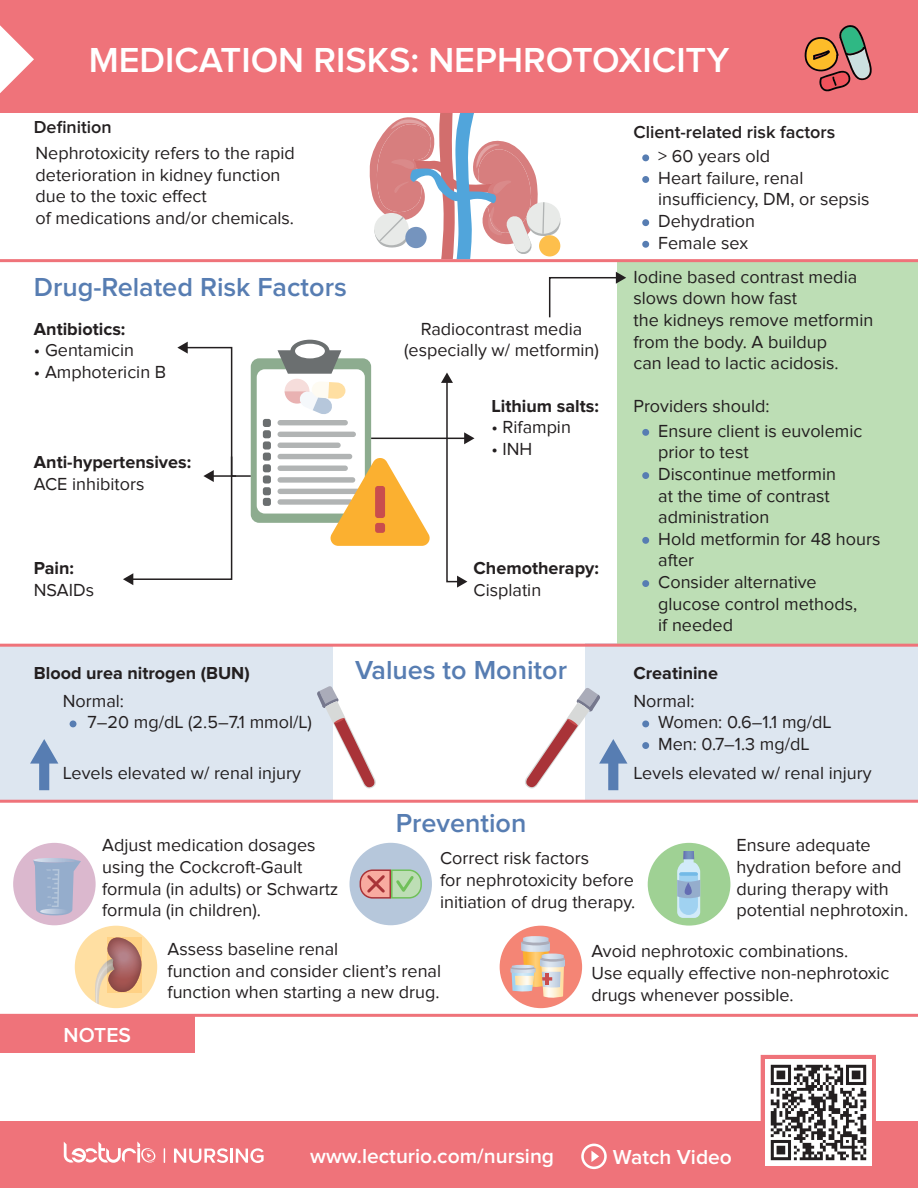
<style>
.page{position:relative;width:918px;height:1188px;background:#fff}
.page>*{position:absolute;margin:0;border:0;box-sizing:border-box;transform-origin:0 0}
.t1{font:600 36px "Proxima Nova";color:#fff}
.t2{font:600 27px "Proxima Nova";color:#577db2}
.t3{font:600 21px "Proxima Nova";color:#fff}
.t4{font:18px/21.6px "Proxima Nova";color:#231f20}
.t5{font:700 18px "Proxima Nova";color:#231f20}
.t6{font:600 18px "Proxima Nova";color:#231f20}
.t7{font:18px/21.6px "Proxima Nova";color:#577db2}
</style>
<div class="page">
<div style="left:0;top:645px;width:332px;height:156px;background:#dde6f0"></div>
<div style="left:586px;top:643px;width:332px;height:156px;background:#dde6f0"></div>
<div style="left:0;top:0;width:918px;height:112px;background:#ef737a"></div>
<svg style="left:804px;top:25px;width:68px;height:67px"></svg>
<svg style="left:0;top:25px;width:34px;height:68px"></svg>
<div style="left:0;top:1122px;width:918px;height:66px;background:#ef737a"></div>
<svg style="left:64px;top:1141px;width:92px;height:22px"></svg>
<svg style="left:174px;top:1148px;width:54px;height:15px"></svg>
<hr style="left:230px;top:1149px;width:3px;height:14px;background:#fff">
<svg style="left:236px;top:1148px;width:28px;height:15px"></svg>
<svg style="left:164px;top:1148px;width:1px;height:15px"></svg>
<svg style="left:581px;top:1144px;width:26px;height:25px"></svg>
<hr style="left:0;top:1014px;width:918px;height:3px;background:#ef737a">
<div style="left:0;top:1014px;width:195px;height:39px;background:#ef737a"></div>
<svg style="left:758px;top:1054px;width:120px;height:68px"></svg>
<img style="left:765px;top:1059px;width:107px;height:107px">
<hr style="left:0;top:800px;width:918px;height:3px;background:#ef737a">
<div style="left:618px;top:261px;width:300px;height:384px;background:#bddeb5"></div>
<hr style="left:0;top:259px;width:918px;height:3px;background:#ef737a">
<hr style="left:0;top:644px;width:918px;height:3px;background:#ef737a">
<div style="left:13px;top:843px;width:83px;height:82px;background:#dbb8ce;border-radius:50%"></div>
<div style="left:350px;top:843px;width:82px;height:82px;background:#b6c7db;border-radius:50%"></div>
<div style="left:648px;top:843px;width:82px;height:83px;background:#9fd194;border-radius:50%"></div>
<div style="left:75px;top:926px;width:82px;height:82px;background:#ffdfa2;border-radius:50%"></div>
<div style="left:500px;top:926px;width:82px;height:82px;background:#f48575;border-radius:50%"></div>
<svg style="left:317px;top:686px;width:59px;height:104px"></svg>
<svg style="left:369px;top:113px;width:191px;height:146px"></svg>
<div style="left:251px;top:358px;width:120px;height:165px;background:#8dac8f;border-radius:8px"></div>
<div style="left:257px;top:369px;width:108px;height:145px;background:#fff;border-radius:8px"></div>
<svg style="left:290px;top:340px;width:40px;height:22px"></svg>
<div style="left:295px;top:344px;width:30px;height:14px;background:#fff;border-radius:50%"></div>
<div style="left:278px;top:420px;width:70px;height:5px;background:#b1b4b4;border-radius:3px"></div>
<div style="left:278px;top:432px;width:78px;height:5px;background:#b1b4b4;border-radius:3px"></div>
<div style="left:278px;top:443px;width:63px;height:5px;background:#b1b4b4;border-radius:3px"></div>
<div style="left:278px;top:454px;width:74px;height:5px;background:#b1b4b4;border-radius:3px"></div>
<div style="left:278px;top:466px;width:70px;height:5px;background:#b1b4b4;border-radius:3px"></div>
<div style="left:278px;top:477px;width:77px;height:6px;background:#b1b4b4;border-radius:3px"></div>
<div style="left:278px;top:489px;width:82px;height:5px;background:#b1b4b4;border-radius:3px"></div>
<div style="left:278px;top:499px;width:75px;height:6px;background:#b1b4b4;border-radius:3px"></div>
<div style="left:263px;top:419px;width:8px;height:8px;background:#6b6f70;border-radius:2px"></div>
<div style="left:263px;top:430px;width:8px;height:8px;background:#6b6f70;border-radius:2px"></div>
<div style="left:263px;top:441px;width:8px;height:9px;background:#6b6f70;border-radius:2px"></div>
<div style="left:263px;top:453px;width:8px;height:8px;background:#6b6f70;border-radius:2px"></div>
<div style="left:263px;top:464px;width:8px;height:8px;background:#6b6f70;border-radius:2px"></div>
<div style="left:263px;top:475px;width:8px;height:9px;background:#6b6f70;border-radius:2px"></div>
<div style="left:263px;top:487px;width:8px;height:8px;background:#6b6f70;border-radius:2px"></div>
<div style="left:263px;top:498px;width:8px;height:8px;background:#6b6f70;border-radius:2px"></div>
<svg style="left:278px;top:350px;width:68px;height:64px"></svg>
<svg style="left:329px;top:457px;width:101px;height:89px"></svg>
<div style="left:375px;top:486px;width:10px;height:32px;background:#c94d4d;border-radius:3px"></div>
<div style="left:375px;top:523px;width:10px;height:10px;background:#c94d4d;border-radius:3px"></div>
<svg style="left:642px;top:429px;width:8px;height:7px"></svg>
<svg style="left:642px;top:472px;width:8px;height:7px"></svg>
<svg style="left:642px;top:537px;width:8px;height:7px"></svg>
<svg style="left:642px;top:580px;width:8px;height:7px"></svg>
<svg style="left:642px;top:154px;width:8px;height:8px"></svg>
<svg style="left:642px;top:176px;width:8px;height:7px"></svg>
<svg style="left:642px;top:219px;width:8px;height:8px"></svg>
<svg style="left:642px;top:240px;width:8px;height:8px"></svg>
<svg style="left:123px;top:342px;width:129px;height:243px"></svg>
<hr style="left:371px;top:438px;width:95px;height:1px;background:#231f20">
<svg style="left:441px;top:373px;width:34px;height:215px"></svg>
<svg style="left:642px;top:720px;width:8px;height:8px"></svg>
<svg style="left:642px;top:742px;width:8px;height:7px"></svg>
<svg style="left:525px;top:688px;width:102px;height:103px"></svg>
<svg style="left:30px;top:739px;width:28px;height:51px"></svg>
<svg style="left:69px;top:720px;width:8px;height:8px"></svg>
<svg style="left:33px;top:858px;width:48px;height:58px"></svg>
<svg style="left:677px;top:851px;width:23px;height:67px"></svg>
<hr style="left:679px;top:872px;width:19px;height:4px;background:#7dbfe9;border-radius:2px">
<svg style="left:359px;top:869px;width:63px;height:30px;background:#c0ae94"></svg>
<svg style="left:511px;top:936px;width:54px;height:63px"></svg>
<svg style="left:88px;top:938px;width:56px;height:68px"></svg>
<svg style="left:548px;top:272px;width:78px;height:47px"></svg>
<h1 class="t1" style="left:89px;top:43px;width:642px">MEDICATION RISKS: NEPHROTOXICITY</h1>
<p class="t6" style="left:34px;top:119px;width:79px">Definition</p>
<p class="t4" style="left:36px;top:143px;width:261px">Nephrotoxicity refers to the rapid deterioration in kidney function due to the toxic effect<br>of medications and/or chemicals.</p>
<h2 class="t2" style="left:34px;top:275px;width:314px">Drug-Related Risk Factors</h2>
<p class="t5" style="left:34px;top:319px;width:93px">Antibiotics:</p>
<p class="t4" style="left:34px;top:340px;width:102px">• Gentamicin</p>
<p class="t4" style="left:34px;top:362px;width:134px">• Amphotericin B</p>
<p class="t5" style="left:34px;top:452px;width:159px">Anti-hypertensives:</p>
<p class="t4" style="left:34px;top:473px;width:112px">ACE inhibitors</p>
<p class="t5" style="left:34px;top:558px;width:42px">Pain:</p>
<p class="t4" style="left:34px;top:580px;width:62px">NSAIDs</p>
<p class="t4" style="left:404px;top:318px;width:196px;text-align:center">Radiocontrast media (especially w/ metformin)</p>
<p class="t5" style="left:491px;top:395px;width:109px">Lithium salts:</p>
<p class="t4" style="left:491px;top:417px;width:81px">• Rifampin</p>
<p class="t4" style="left:491px;top:438px;width:42px">• INH</p>
<p class="t5" style="left:474px;top:558px;width:127px">Chemotherapy:</p>
<p class="t4" style="left:474px;top:580px;width:69px">Cisplatin</p>
<p class="t6" style="left:633px;top:124px;width:203px">Client-related risk factors</p>
<p class="t4" style="left:658px;top:146px;width:213px">&gt; 60 years old<br>Heart failure, renal insufficiency, DM, or sepsis<br>Dehydration<br>Female sex</p>
<p class="t7" style="left:642px;top:146px;width:8px">• •</p>
<p class="t7" style="left:642px;top:211px;width:8px">• •</p>
<p class="t4" style="left:633px;top:266px;width:241px">Iodine based contrast media slows down how fast<br>the kidneys remove metformin from the body. A buildup<br>can lead to lactic acidosis.</p>
<p class="t4" style="left:633px;top:396px;width:138px">Providers should:</p>
<p class="t7" style="left:642px;top:420px;width:8px">•</p>
<p class="t7" style="left:642px;top:463px;width:8px">•</p>
<p class="t7" style="left:642px;top:528px;width:8px">•</p>
<p class="t7" style="left:642px;top:571px;width:8px">•</p>
<p class="t4" style="left:658px;top:420px;width:224px">Ensure client is euvolemic prior to test<br>Discontinue metformin<br>at the time of contrast administration<br>Hold metformin for 48 hours after<br>Consider alternative glucose control methods,<br>if needed</p>
<p class="t5" style="left:34px;top:662px;width:217px">Blood urea nitrogen (BUN)</p>
<p class="t4" style="left:63px;top:690px;width:63px">Normal:</p>
<p class="t7" style="left:70px;top:712px;width:8px">•</p>
<p class="t4" style="left:88px;top:712px;width:226px">7–20 mg/dL (2.5–7.1 mmol/L)</p>
<p class="t4" style="left:63px;top:762px;width:240px">Levels elevated w/ renal injury</p>
<h2 class="t2" style="left:355px;top:658px;width:213px">Values to Monitor</h2>
<p class="t5" style="left:633px;top:662px;width:86px">Creatinine</p>
<p class="t4" style="left:658px;top:712px;width:175px">Women: 0.6–1.1 mg/dL<br>Men: 0.7–1.3 mg/dL</p>
<p class="t4" style="left:633px;top:762px;width:240px">Levels elevated w/ renal injury</p>
<h2 class="t2" style="left:396px;top:811px;width:132px">Prevention</h2>
<p class="t4" style="left:633px;top:690px;width:63px">Normal:</p>
<p class="t7" style="left:642px;top:712px;width:8px">• •</p>
<p class="t4" style="left:102px;top:835px;width:238px">Adjust medication dosages using the Cockcroft-Gault formula (in adults) or Schwartz formula (in children).</p>
<p class="t4" style="left:168px;top:939px;width:275px">Assess baseline renal<br>function and consider client’s renal function when starting a new drug.</p>
<p class="t4" style="left:737px;top:835px;width:173px">Ensure adequate hydration before and during therapy with potential nephrotoxin.</p>
<p class="t4" style="left:591px;top:941px;width:300px">Avoid nephrotoxic combinations.<br>Use equally effective non-nephrotoxic drugs whenever possible.</p>
<p class="t4" style="left:440px;top:848px;width:197px">Correct risk factors<br>for nephrotoxicity before initiation of drug therapy.</p>
<p class="t3" style="left:64px;top:1025px;width:69px">NOTES</p>
<p class="t3" style="left:310px;top:1146px;width:245px">www.lecturio.com/nursing</p>
<p class="t3" style="left:613px;top:1147px;width:121px">Watch Video</p>
</div>
